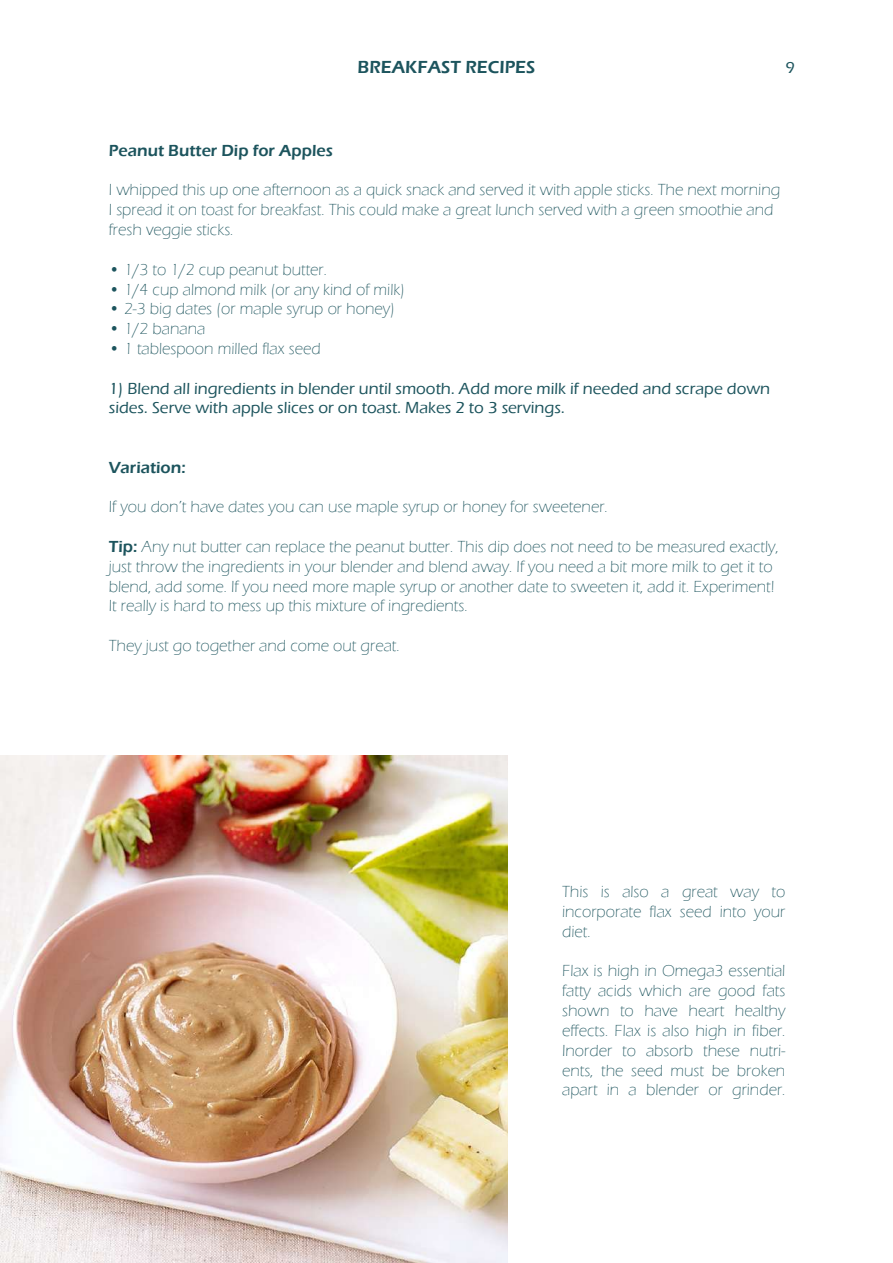
<style>
.page{position:relative;width:893px;height:1263px;background:#fff}
.page>*{position:absolute;margin:0;border:0;box-sizing:border-box;transform-origin:0 0}
.t1{font:600 18px "Eras ITC";color:#1c545d}
.t2{font:300 16.5px/19.8px "Eras ITC";color:#1c545d}
.t3{font:500 16.5px/19.8px "Eras ITC";color:#1c545d}
.t4{font:600 16.5px "Eras ITC";color:#1c545d}
.s1{font-weight:600}
</style>
<div class="page">
<img style="left:0;top:755px;width:508px;height:508px">
<p class="t1" style="left:358px;top:57px;width:179px">BREAKFAST RECIPES</p>
<p class="t3" style="left:785px;top:58px;width:11px">9</p>
<p class="t4" style="left:109px;top:141px;width:226px">Peanut Butter Dip for Apples</p>
<p class="t2" style="left:109px;top:180px;width:673px">I whipped this up one afternoon as a quick snack and served it with apple sticks. The next morning<br>I spread it on toast for breakfast. This could make a great lunch served with a green smoothie and fresh veggie sticks.</p>
<p class="t2" style="left:109px;top:260px;width:220px">• 1/3 to 1/2 cup peanut butter.</p>
<p class="t2" style="left:109px;top:279px;width:298px">• 1/4 cup almond milk (or any kind of milk)</p>
<p class="t2" style="left:109px;top:299px;width:288px">• 2-3 big dates (or maple syrup or honey)</p>
<p class="t2" style="left:109px;top:319px;width:98px">• 1/2 banana</p>
<p class="t2" style="left:109px;top:339px;width:213px">• 1 tablespoon milled flax seed</p>
<p class="t3" style="left:109px;top:378px;width:663px">1) Blend all ingredients in blender until smooth. Add more milk if needed and scrape down sides. Serve with apple slices or on toast. Makes 2 to 3 servings.</p>
<p class="t4" style="left:109px;top:458px;width:78px">Variation:</p>
<p class="t2" style="left:109px;top:497px;width:500px">If you don’t have dates you can use maple syrup or honey for sweetener.</p>
<p class="t2" style="left:109px;top:537px;width:671px"><span class="s1">Tip:</span> Any nut butter can replace the peanut butter. This dip does not need to be measured exactly, just throw the ingredients in your blender and blend away. If you need a bit more milk to get it to blend, add some. If you need more maple syrup or another date to sweeten it, add it. Experiment!<br>It really is hard to mess up this mixture of ingredients.</p>
<p class="t2" style="left:109px;top:636px;width:292px">They just go together and come out great.</p>
<p class="t2" style="left:562px;top:882px;width:225px;text-align:justify">This is also a great way to incorporate flax seed into your diet.</p>
<p class="t2" style="left:562px;top:961px;width:225px;text-align:justify">Flax is high in Omega3 essential fatty acids which are good fats shown to have heart healthy effects. Flax is also high in fiber.<br>Inorder to absorb these nutri&shy;ents, the seed must be broken apart in a blender or grinder.</p>
</div>
